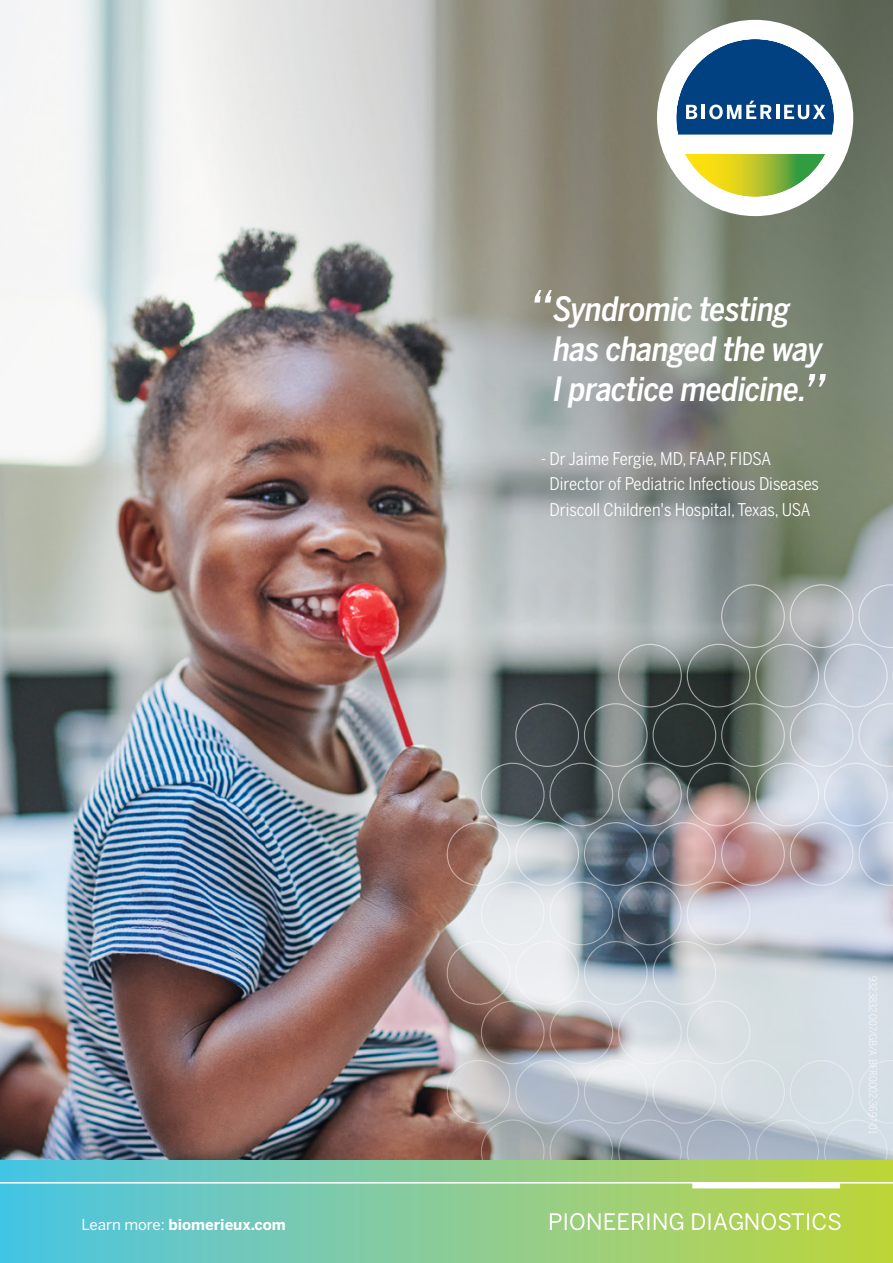
<style>
.page{position:relative;width:893px;height:1263px;background:#fff}
.page>*{position:absolute;margin:0;border:0;box-sizing:border-box;transform-origin:0 0}
.quote_marks{font:italic 60.75px "Benton Sans Condensed";color:#fff}
.quote_large{font:italic 500 33.3px/39.9px "Benton Sans Condensed";letter-spacing:-.015em;color:#fff}
.quote_person_title{font:17.4px/25.3px "Benton Sans Condensed";color:#fff}
.URL_footer{font:700 15px "Benton Sans";color:#fff}
.s1{font-weight:400;font-size:60.75px}
.s2{font-weight:400}
</style>
<div class="page">
<img style="left:0;top:786px;width:446px;height:375px">
<img style="left:0;top:0;width:893px;height:786px">
<img style="left:446px;top:584px;width:447px;height:577px">
<div style="left:0;top:1161px;width:893px;height:102px;background:linear-gradient(to right,#4fc5ea,#c3d53f)"></div>
<div style="left:692px;top:1182px;width:148px;height:6px;background:#fff"></div>
<hr style="left:0;top:1182px;width:893px;height:1px;background:#fff">
<svg style="left:550px;top:1213px;width:291px;height:17px"></svg>
<svg style="left:676px;top:39px;width:158px;height:158px"></svg>
<div style="left:657px;top:20px;width:196px;height:196px;border:19px solid #fff;border-radius:50%"></div>
<p class="quote_marks" style="left:528px;top:276px;width:26px">“</p>
<p class="quote_large" style="left:554px;top:289px;width:275px">Syndromic testing has changed the way<br>I practice medicine.<span class="s1">”</span></p>
<p class="quote_person_title" style="left:550px;top:446px;width:271px;text-indent:-9px">- Dr Jaime Fergie, MD, FAAP, FIDSA<br>Director of Pediatric Infectious Diseases<br>Driscoll Children's Hospital, Texas, USA</p>
<p class="URL_footer" style="left:82px;top:1215px;width:206px"><span class="s2">Learn more:</span> biomerieux.com</p>
</div>
